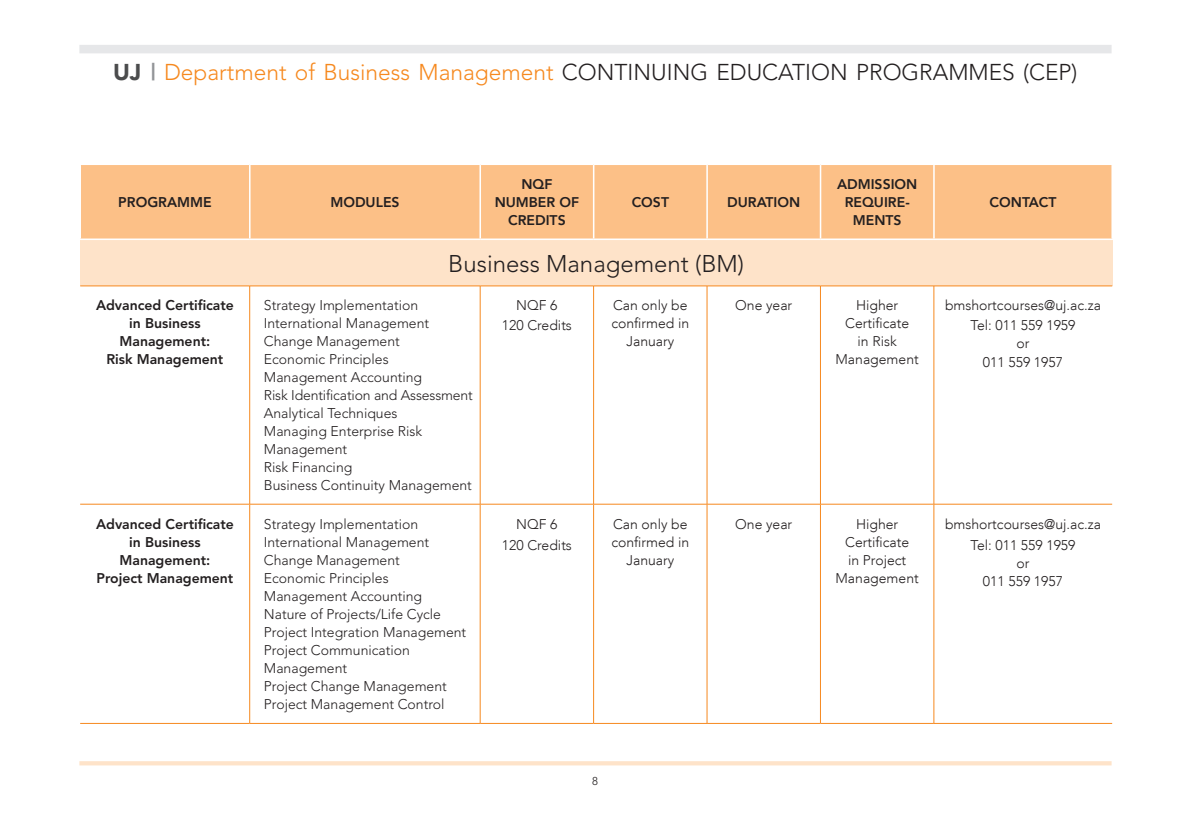
<style>
.page{position:relative;width:1191px;height:840px;background:#fff}
.page>*{position:absolute;margin:0;border:0;box-sizing:border-box;transform-origin:0 0}
.t1{font:300 24px "Avenir";color:#231f20}
.t2{font:300 22.8px "Avenir";color:#231f20}
.t3{font:300 14px/18px "Avenir";color:#231f20}
.t4{font:300 14px/18px "Avenir LT";color:#231f20;text-align:center}
.t5{font:800 14px/18px "Avenir";color:#231f20;text-align:center}
.t6{font:800 14px/18px "Avenir LT";color:#231f20;text-align:center}
.t7{font:300 11.4px "Avenir";color:#231f20}
.s1{font-weight:900;color:#4b4c4d}
.s2{font-weight:800;color:#939598}
.s3{color:#f6891f}
</style>
<div class="page">
<div style="left:79px;top:45px;width:1032px;height:8px;background:#e6e7e9"></div>
<div style="left:79px;top:760px;width:1032px;height:5px;background:#fee3c9"></div>
<hr style="left:249px;top:285px;width:1px;height:218px;background:#f6891f">
<hr style="left:480px;top:285px;width:1px;height:218px;background:#f6891f">
<hr style="left:593px;top:285px;width:1px;height:218px;background:#f6891f">
<hr style="left:706px;top:285px;width:1px;height:218px;background:#f6891f">
<hr style="left:820px;top:285px;width:1px;height:218px;background:#f6891f">
<hr style="left:933px;top:285px;width:1px;height:218px;background:#f6891f">
<hr style="left:80px;top:503px;width:170px;height:1px;background:#f6891f">
<hr style="left:80px;top:722px;width:170px;height:1px;background:#f6891f">
<hr style="left:249px;top:504px;width:1px;height:218px;background:#f6891f">
<hr style="left:250px;top:503px;width:230px;height:1px;background:#f6891f">
<hr style="left:480px;top:503px;width:113px;height:1px;background:#f6891f">
<hr style="left:593px;top:503px;width:114px;height:1px;background:#f6891f">
<hr style="left:707px;top:503px;width:113px;height:1px;background:#f6891f">
<hr style="left:820px;top:503px;width:114px;height:1px;background:#f6891f">
<hr style="left:480px;top:504px;width:1px;height:218px;background:#f6891f">
<hr style="left:593px;top:504px;width:1px;height:218px;background:#f6891f">
<hr style="left:706px;top:504px;width:1px;height:218px;background:#f6891f">
<hr style="left:820px;top:504px;width:1px;height:218px;background:#f6891f">
<hr style="left:250px;top:722px;width:230px;height:1px;background:#f6891f">
<hr style="left:480px;top:722px;width:113px;height:1px;background:#f6891f">
<hr style="left:593px;top:722px;width:114px;height:1px;background:#f6891f">
<hr style="left:707px;top:722px;width:113px;height:1px;background:#f6891f">
<hr style="left:820px;top:722px;width:114px;height:1px;background:#f6891f">
<hr style="left:933px;top:504px;width:1px;height:218px;background:#f6891f">
<hr style="left:934px;top:503px;width:178px;height:1px;background:#f6891f">
<hr style="left:934px;top:722px;width:178px;height:1px;background:#f6891f">
<div style="left:81px;top:165px;width:1030px;height:73px;background:#fcc087"></div>
<div style="left:80px;top:239px;width:1032px;height:47px;background:#fee3c9"></div>
<hr style="left:80px;top:285px;width:170px;height:1px;background:#f6891f">
<hr style="left:250px;top:285px;width:230px;height:1px;background:#f6891f">
<hr style="left:480px;top:285px;width:113px;height:1px;background:#f6891f">
<hr style="left:593px;top:285px;width:114px;height:1px;background:#f6891f">
<hr style="left:707px;top:285px;width:113px;height:1px;background:#f6891f">
<hr style="left:820px;top:285px;width:114px;height:1px;background:#f6891f">
<hr style="left:934px;top:285px;width:178px;height:1px;background:#f6891f">
<hr style="left:249px;top:165px;width:1px;height:73px;background:#fff">
<hr style="left:479px;top:165px;width:2px;height:73px;background:#fff">
<hr style="left:593px;top:165px;width:1px;height:73px;background:#fff">
<hr style="left:706px;top:165px;width:2px;height:73px;background:#fff">
<hr style="left:819px;top:165px;width:2px;height:73px;background:#fff">
<hr style="left:933px;top:165px;width:1px;height:73px;background:#fff">
<hr style="left:79px;top:238px;width:171px;height:2px;background:#fff">
<hr style="left:250px;top:238px;width:230px;height:2px;background:#fff">
<hr style="left:480px;top:238px;width:113px;height:2px;background:#fff">
<hr style="left:593px;top:238px;width:114px;height:2px;background:#fff">
<hr style="left:707px;top:238px;width:113px;height:2px;background:#fff">
<hr style="left:820px;top:238px;width:114px;height:2px;background:#fff">
<hr style="left:934px;top:238px;width:179px;height:2px;background:#fff">
<h2 class="t2" style="left:113px;top:58px;width:966px"><span class="s1">UJ</span> <span class="s2">|</span> <span class="s3">Department of Business Management</span> CONTINUING EDUCATION PROGRAMMES (CEP)</h2>
<p class="t5" style="left:118px;top:193px;width:95px">PROGRAMME</p>
<p class="t5" style="left:330px;top:193px;width:71px">MODULES</p>
<p class="t6" style="left:495px;top:175px;width:86px">NQF<br>NUMBER OF<br>CREDITS</p>
<p class="t6" style="left:631px;top:193px;width:39px">COST</p>
<p class="t6" style="left:727px;top:193px;width:75px">DURATION</p>
<h1 class="t1" style="left:448px;top:249px;width:297px">Business Management (BM)</h1>
<p class="t6" style="left:837px;top:175px;width:82px">ADMISSION<br>REQUIRE-<br>MENTS</p>
<p class="t6" style="left:989px;top:193px;width:68px">CONTACT</p>
<p class="t5" style="left:96px;top:296px;width:139px">Advanced Certificate in Business<br>Management:<br>Risk Management</p>
<p class="t3" style="left:264px;top:296px;width:210px">Strategy Implementation<br>International Management<br>Change Management<br>Economic Principles<br>Management Accounting<br>Risk Identification and Assessment<br>Analytical Techniques<br>Managing Enterprise Risk<br>Management<br>Risk Financing<br>Business Continuity Management</p>
<p class="t4" style="left:502px;top:294px;width:72px;line-height:20.6px">NQF 6<br>120 Credits</p>
<p class="t4" style="left:611px;top:296px;width:79px">Can only be confirmed in<br>January</p>
<p class="t4" style="left:735px;top:296px;width:59px">One year</p>
<p class="t4" style="left:835px;top:296px;width:85px">Higher<br>Certificate<br>in Risk<br>Management</p>
<p class="t4" style="left:945px;top:294px;width:157px;line-height:20.6px">bmshortcourses@uj.ac.za<br>Tel: 011 559 1959</p>
<p class="t4" style="left:983px;top:334px;width:82px">or<br>011 559 1957</p>
<p class="t5" style="left:96px;top:515px;width:139px">Advanced Certificate in Business<br>Management:<br>Project Management</p>
<p class="t3" style="left:264px;top:515px;width:204px">Strategy Implementation<br>International Management<br>Change Management<br>Economic Principles<br>Management Accounting<br>Nature of Projects/Life Cycle<br>Project Integration Management<br>Project Communication<br>Management<br>Project Change Management<br>Project Management Control</p>
<p class="t4" style="left:502px;top:513px;width:72px;line-height:20.6px">NQF 6<br>120 Credits</p>
<p class="t4" style="left:611px;top:515px;width:79px">Can only be confirmed in<br>January</p>
<p class="t4" style="left:735px;top:515px;width:59px">One year</p>
<p class="t4" style="left:835px;top:515px;width:85px">Higher<br>Certificate<br>in Project<br>Management</p>
<p class="t4" style="left:945px;top:513px;width:157px;line-height:20.6px">bmshortcourses@uj.ac.za<br>Tel: 011 559 1959</p>
<p class="t4" style="left:983px;top:553px;width:82px">or<br>011 559 1957</p>
<p class="t7" style="left:592px;top:773px;width:7px">8</p>
</div>
